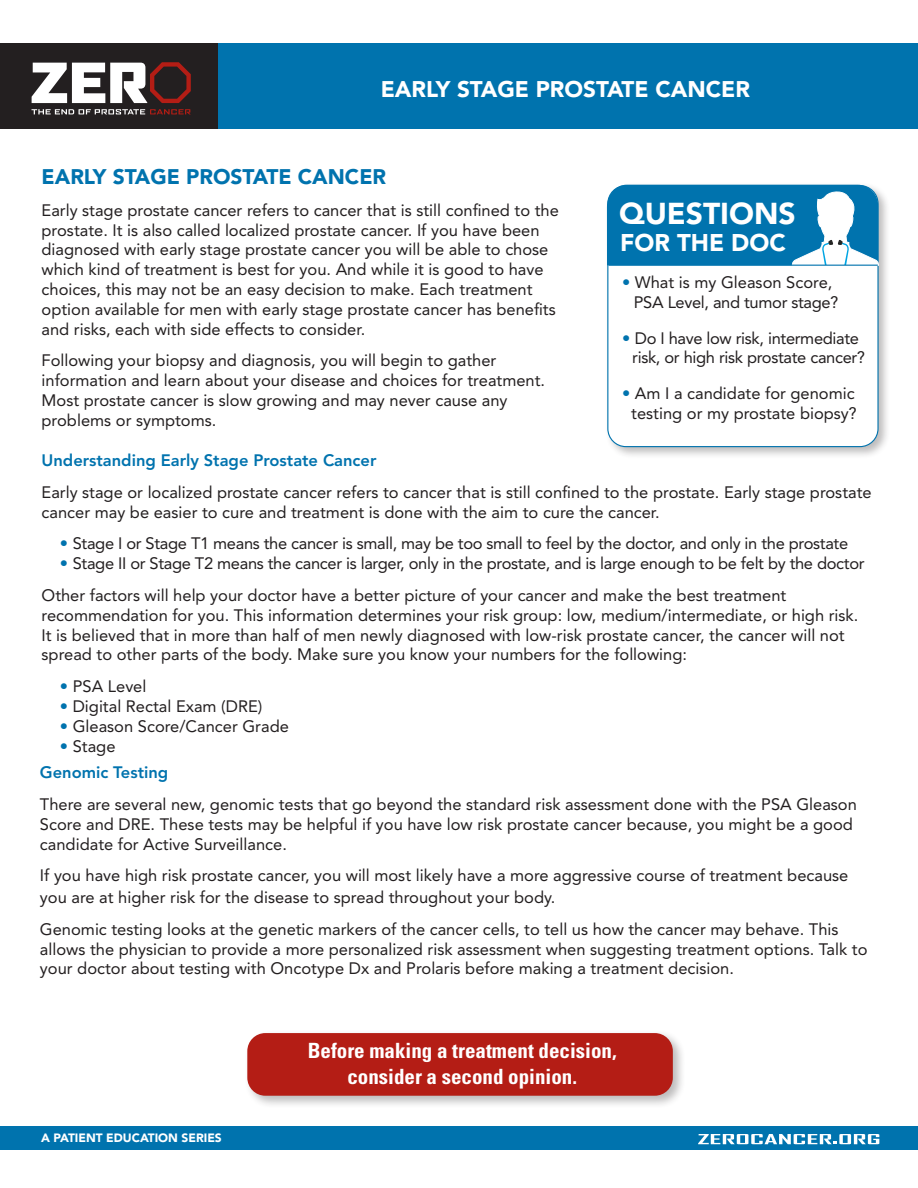
<style>
.page{position:relative;width:918px;height:1188px;background:#fff}
.page>*{position:absolute;margin:0;border:0;box-sizing:border-box;transform-origin:0 0}
.t1{font:900 30px "Avenir";color:#fff}
.t2{font:900 24px "Avenir";color:#fff}
.t3{font:900 22.5px "Avenir";color:#fff}
.t4{font:700 condensed 21px/25.2px "Univers";color:#fff;text-align:center}
.t5{font:900 21px "Avenir";color:#0073ae}
.t6{font:16.5px/19.8px "Avenir";color:#231f20}
.t7{font:16.5px/19.5px "Avenir";letter-spacing:-.02em;color:#231f20}
.t8{font:800 16.5px "Avenir";color:#0073ae}
.t9{font:900 12px "Avenir";color:#fff}
.s1{color:#0073ae}
</style>
<div class="page">
<div style="left:604px;top:182px;width:287px;height:278px;background:#231f20;opacity:.3"></div>
<div style="left:608px;top:186px;width:270px;height:261px;background:#fff;border-radius:18px"></div>
<svg style="left:607px;top:185px;width:272px;height:81px;background:#2185b8"></svg>
<div style="left:218px;top:43px;width:700px;height:86px;background:#0073ae"></div>
<div style="left:0;top:43px;width:218px;height:86px;background:#231f20"></div>
<svg style="left:32px;top:62px;width:159px;height:41px"></svg>
<svg style="left:32px;top:109px;width:159px;height:5px"></svg>
<div style="left:0;top:1126px;width:918px;height:24px;background:#0073ae"></div>
<svg style="left:698px;top:1134px;width:181px;height:10px"></svg>
<div style="left:244px;top:1030px;width:442px;height:79px;background:#231f20;opacity:.3"></div>
<div style="left:247px;top:1033px;width:426px;height:63px;background:#b41d15;border-radius:18px"></div>
<hr style="left:609px;top:265px;width:269px;height:1px;background:#0073ae">
<h3 class="t3" style="left:381px;top:76px;width:371px">EARLY STAGE PROSTATE CANCER</h3>
<p class="t5" style="left:42px;top:164px;width:346px">EARLY STAGE PROSTATE CANCER</p>
<p class="t6" style="left:42px;top:200px;width:519px">Early stage prostate cancer refers to cancer that is still confined to the prostate. It is also called localized prostate cancer. If you have been diagnosed with early stage prostate cancer you will be able to chose which kind of treatment is best for you. And while it is good to have choices, this may not be an easy decision to make. Each treatment option available for men with early stage prostate cancer has benefits and risks, each with side effects to consider.</p>
<p class="t6" style="left:42px;top:351px;width:505px">Following your biopsy and diagnosis, you will begin to gather information and learn about your disease and choices for treatment.<br>Most prostate cancer is slow growing and may never cause any problems or symptoms.</p>
<h1 class="t1" style="left:619px;top:195px;width:178px">QUESTIONS</h1>
<h2 class="t2" style="left:620px;top:228px;width:167px">FOR THE DOC</h2>
<p class="t7" style="left:634px;top:273px;width:206px;text-indent:-12px"><span class="s1">•</span> What is my Gleason Score,<br>PSA Level, and tumor stage?</p>
<p class="t7" style="left:632px;top:329px;width:234px;text-indent:-10px"><span class="s1">•</span> Do I have low risk, intermediate risk, or high risk prostate cancer?</p>
<p class="t6" style="left:622px;top:384px;width:236px;text-align:center"><span class="s1">•</span> Am I a candidate for genomic testing or my prostate biopsy?</p>
<p class="t8" style="left:42px;top:450px;width:336px">Understanding Early Stage Prostate Cancer</p>
<p class="t6" style="left:42px;top:482px;width:832px">Early stage or localized prostate cancer refers to cancer that is still confined to the prostate. Early stage prostate cancer may be easier to cure and treatment is done with the aim to cure the cancer.</p>
<p class="t7" style="left:60px;top:534px;width:790px"><span class="s1">•</span> Stage I or Stage T1 means the cancer is small, may be too small to feel by the doctor, and only in the prostate</p>
<p class="t7" style="left:42px;top:548px;width:825px;line-height:31.8px;text-indent:18px"><span class="s1">•</span> Stage II or Stage T2 means the cancer is larger, only in the prostate, and is large enough to be felt by the doctor<br>Other factors will help your doctor have a better picture of your cancer and make the best treatment</p>
<p class="t6" style="left:42px;top:605px;width:818px">recommendation for you. This information determines your risk group: low, medium/intermediate, or high risk.<br>It is believed that in more than half of men newly diagnosed with low-risk prostate cancer, the cancer will not spread to other parts of the body. Make sure you know your numbers for the following:</p>
<p class="t6" style="left:60px;top:677px;width:88px"><span class="s1">•</span> PSA Level</p>
<p class="t6" style="left:60px;top:696px;width:204px"><span class="s1">•</span> Digital Rectal Exam (DRE)</p>
<p class="t6" style="left:60px;top:716px;width:231px"><span class="s1">•</span> Gleason Score/Cancer Grade</p>
<p class="t6" style="left:60px;top:736px;width:57px"><span class="s1">•</span> Stage</p>
<p class="t8" style="left:40px;top:763px;width:130px">Genomic Testing</p>
<p class="t6" style="left:40px;top:795px;width:818px">There are several new, genomic tests that go beyond the standard risk assessment done with the PSA Gleason<br>Score and DRE. These tests may be helpful if you have low risk prostate cancer because, you might be a good candidate for Active Surveillance.</p>
<p class="t6" style="left:40px;top:865px;width:810px;line-height:21.6px">If you have high risk prostate cancer, you will most likely have a more aggressive course of treatment because you are at higher risk for the disease to spread throughout your body.</p>
<p class="t6" style="left:40px;top:919px;width:829px">Genomic testing looks at the genetic markers of the cancer cells, to tell us how the cancer may behave. This allows the physician to provide a more personalized risk assessment when suggesting treatment options. Talk to your doctor about testing with Oncotype Dx and Prolaris before making a treatment decision.</p>
<p class="t9" style="left:41px;top:1131px;width:182px">A PATIENT EDUCATION SERIES</p>
<p class="t4" style="left:308px;top:1038px;width:311px">Before making a treatment decision, consider a second opinion.</p>
</div>
